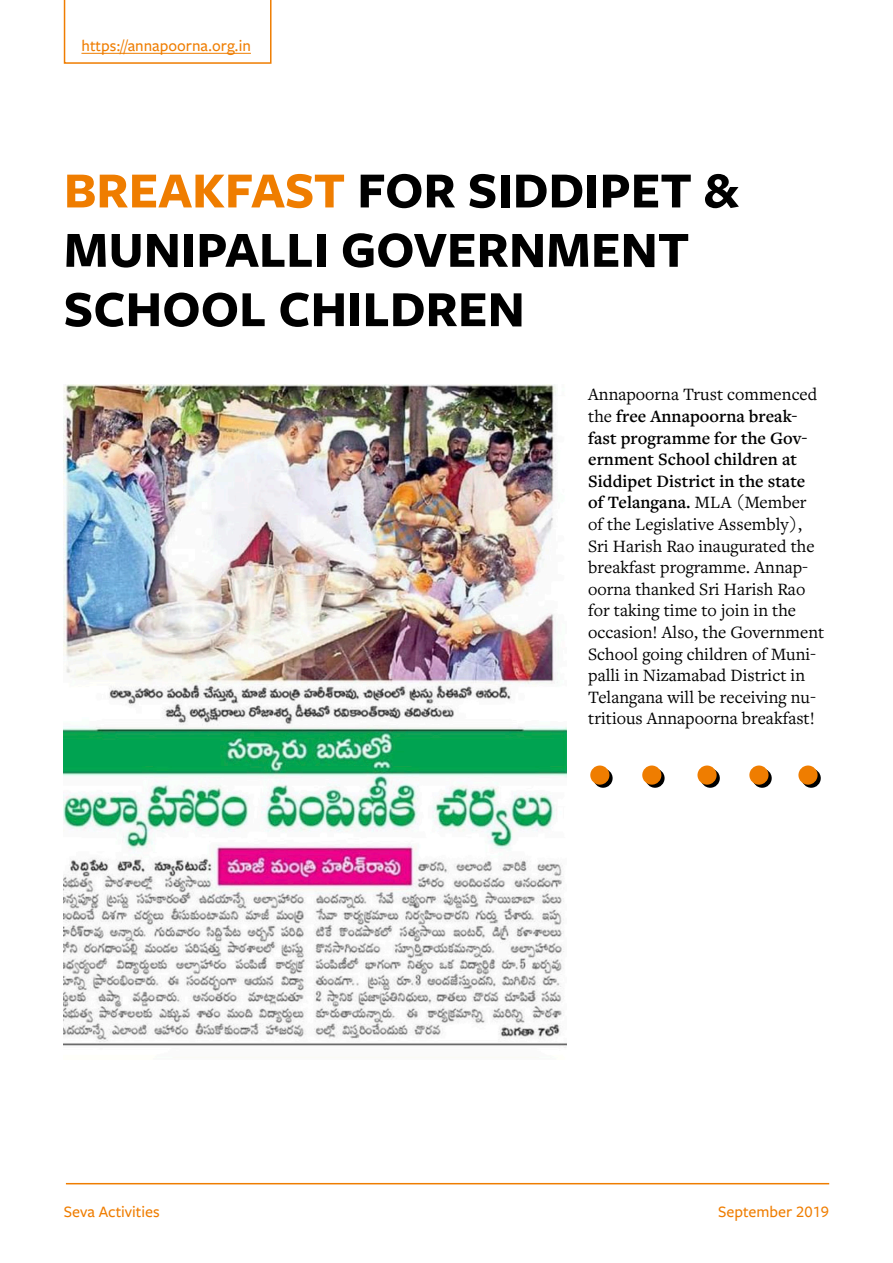
<style>
.page{position:relative;width:893px;height:1263px;background:#fff}
.page>*{position:absolute;margin:0;border:0;box-sizing:border-box;transform-origin:0 0}
.t1{font:700 52.5px/59.4px "Freight Sans Pro";color:#000}
.t2{font:18px/21.6px "Freight Text Pro";color:#000}
.t3{font:500 16.5px "Freight Sans Pro";color:#ef7d00}
.s1{color:#ef7d00}
.s2{font-weight:600}
</style>
<div class="page">
<svg style="left:64px;top:0;width:208px;height:64px"></svg>
<hr style="left:81px;top:53px;width:170px;height:1px;background:#ef7d00">
<hr style="left:66px;top:1183px;width:763px;height:1px;background:#ef7d00">
<svg style="left:593px;top:769px;width:20px;height:19px"></svg>
<svg style="left:701px;top:769px;width:19px;height:19px"></svg>
<svg style="left:645px;top:769px;width:20px;height:19px"></svg>
<svg style="left:753px;top:769px;width:19px;height:19px"></svg>
<svg style="left:802px;top:769px;width:19px;height:19px"></svg>
<div style="left:590px;top:765px;width:19px;height:20px;background:#ef7d00;border-radius:50%"></div>
<div style="left:697px;top:765px;width:20px;height:20px;background:#ef7d00;border-radius:50%"></div>
<div style="left:642px;top:765px;width:19px;height:20px;background:#ef7d00;border-radius:50%"></div>
<div style="left:749px;top:765px;width:19px;height:20px;background:#ef7d00;border-radius:50%"></div>
<div style="left:798px;top:765px;width:20px;height:20px;background:#ef7d00;border-radius:50%"></div>
<img style="left:64px;top:384px;width:503px;height:674px">
<p class="t3" style="left:81px;top:35px;width:171px">https://annapoorna.org.in</p>
<h1 class="t1" style="left:64px;top:159px;width:676px"><span class="s1">BREAKFAST</span> FOR SIDDIPET &amp;<br>MUNIPALLI GOVERNMENT<br>SCHOOL CHILDREN</h1>
<p class="t2" style="left:588px;top:383px;width:238px">Annapoorna Trust commenced the <span class="s2">free Annapoorna break&shy;fast programme for the Gov&shy;ernment School children at<br>Siddipet District in the state of Telangana.</span> MLA (Member of the Legislative Assembly),<br>Sri Harish Rao inaugurated the breakfast programme. Annap&shy;oorna thanked Sri Harish Rao for taking time to join in the occasion! Also, the Government<br>School going children of Muni&shy;palli in Nizamabad District in<br>Telangana will be receiving nu&shy;tritious Annapoorna breakfast!</p>
<p class="t3" style="left:64px;top:1200px;width:97px">Seva Activities</p>
<p class="t3" style="left:718px;top:1200px;width:113px">September 2019</p>
</div>
